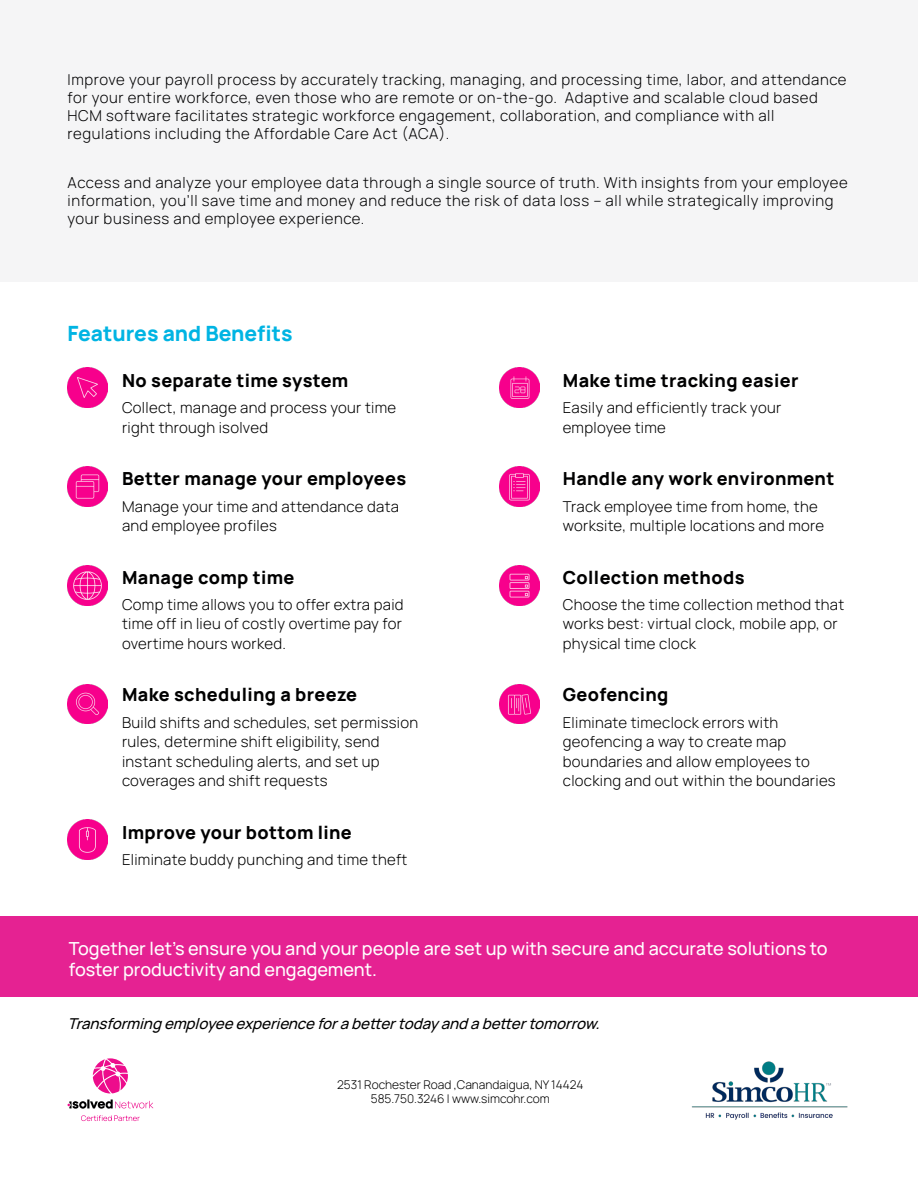
<style>
.page{position:relative;width:918px;height:1188px;background:#fff}
.page>*{position:absolute;margin:0;border:0;box-sizing:border-box;transform-origin:0 0}
.t1{font:800 21px "Manrope";color:#00b4e3}
.t2{font:800 18px "Manrope";letter-spacing:.02em;color:#000001}
.t3{font:500 18px/21.6px "Manrope";color:#fff}
.t4{font:300 15px/19.5px "Manrope";letter-spacing:.02em;color:#000001}
.t5{font:300 15px/18px "Manrope";letter-spacing:.04em;color:#000001}
.t6{font:italic 500 15px "Manrope";color:#000001}
.t7{font:300 12px/14.4px "Manrope";color:#000001;text-align:center}
</style>
<div class="page">
<div style="left:0;top:916px;width:918px;height:81px;background:#e52292"></div>
<div style="left:0;top:0;width:918px;height:282px;background:#f5f5f6"></div>
<img style="left:67px;top:820px;width:40px;height:40px">
<img style="left:500px;top:684px;width:39px;height:40px">
<img style="left:500px;top:566px;width:39px;height:39px">
<img style="left:500px;top:467px;width:39px;height:39px">
<img style="left:67px;top:566px;width:40px;height:39px">
<img style="left:67px;top:467px;width:40px;height:39px">
<img style="left:67px;top:368px;width:40px;height:40px">
<img style="left:67px;top:684px;width:40px;height:40px">
<img style="left:500px;top:368px;width:39px;height:40px">
<svg style="left:93px;top:1058px;width:35px;height:36px"></svg>
<svg style="left:68px;top:1100px;width:85px;height:9px"></svg>
<svg style="left:81px;top:1115px;width:59px;height:6px"></svg>
<img style="left:691px;top:1061px;width:157px;height:59px">
<p class="t5" style="left:68px;top:70px;width:781px">Improve your payroll process by accurately tracking, managing, and processing time, labor, and attendance for your entire workforce, even those who are remote or on-the-go. Adaptive and scalable cloud based HCM software facilitates strategic workforce engagement, collaboration, and compliance with all regulations including the Affordable Care Act (ACA).</p>
<p class="t5" style="left:68px;top:173px;width:782px">Access and analyze your employee data through a single source of truth. With insights from your employee information, you’ll save time and money and reduce the risk of data loss – all while strategically improving your business and employee experience.</p>
<h1 class="t1" style="left:68px;top:319px;width:227px">Features and Benefits</h1>
<p class="t2" style="left:122px;top:368px;width:228px">No separate time system</p>
<p class="t4" style="left:122px;top:397px;width:276px">Collect, manage and process your time right through isolved</p>
<p class="t2" style="left:122px;top:466px;width:286px">Better manage your employees</p>
<p class="t4" style="left:122px;top:496px;width:279px">Manage your time and attendance data and employee profiles</p>
<p class="t2" style="left:122px;top:564px;width:174px">Manage comp time</p>
<p class="t4" style="left:122px;top:594px;width:283px;text-align:justify">Comp time allows you to offer extra paid time off in lieu of costly overtime pay for overtime hours worked.</p>
<p class="t2" style="left:122px;top:682px;width:237px">Make scheduling a breeze</p>
<p class="t4" style="left:122px;top:712px;width:298px">Build shifts and schedules, set permission rules, determine shift eligibility, send instant scheduling alerts, and set up coverages and shift requests</p>
<p class="t2" style="left:122px;top:819px;width:231px">Improve your bottom line</p>
<p class="t4" style="left:122px;top:849px;width:287px">Eliminate buddy punching and time theft</p>
<p class="t2" style="left:563px;top:368px;width:237px">Make time tracking easier</p>
<p class="t4" style="left:563px;top:397px;width:220px">Easily and efficiently track your employee time</p>
<p class="t2" style="left:563px;top:466px;width:273px">Handle any work environment</p>
<p class="t4" style="left:563px;top:496px;width:263px">Track employee time from home, the worksite, multiple locations and more</p>
<p class="t2" style="left:563px;top:564px;width:183px">Collection methods</p>
<p class="t4" style="left:563px;top:594px;width:283px">Choose the time collection method that works best: virtual clock, mobile app, or physical time clock</p>
<p class="t2" style="left:563px;top:682px;width:107px">Geofencing</p>
<p class="t4" style="left:563px;top:712px;width:274px">Eliminate timeclock errors with geofencing a way to create map boundaries and allow employees to clocking and out within the boundaries</p>
<p class="t3" style="left:69px;top:937px;width:760px">Together let’s ensure you and your people are set up with secure and accurate solutions to foster productivity and engagement.</p>
<p class="t6" style="left:68px;top:1013px;width:539px">Transformingemployeeexperienceforabettertodayandabettertomorrow.</p>
<p class="t7" style="left:337px;top:1077px;width:248px">2531 Rochester Road ,Canandaigua, NY 14424<br>585.750.3246 | www.simcohr.com</p>
</div>
